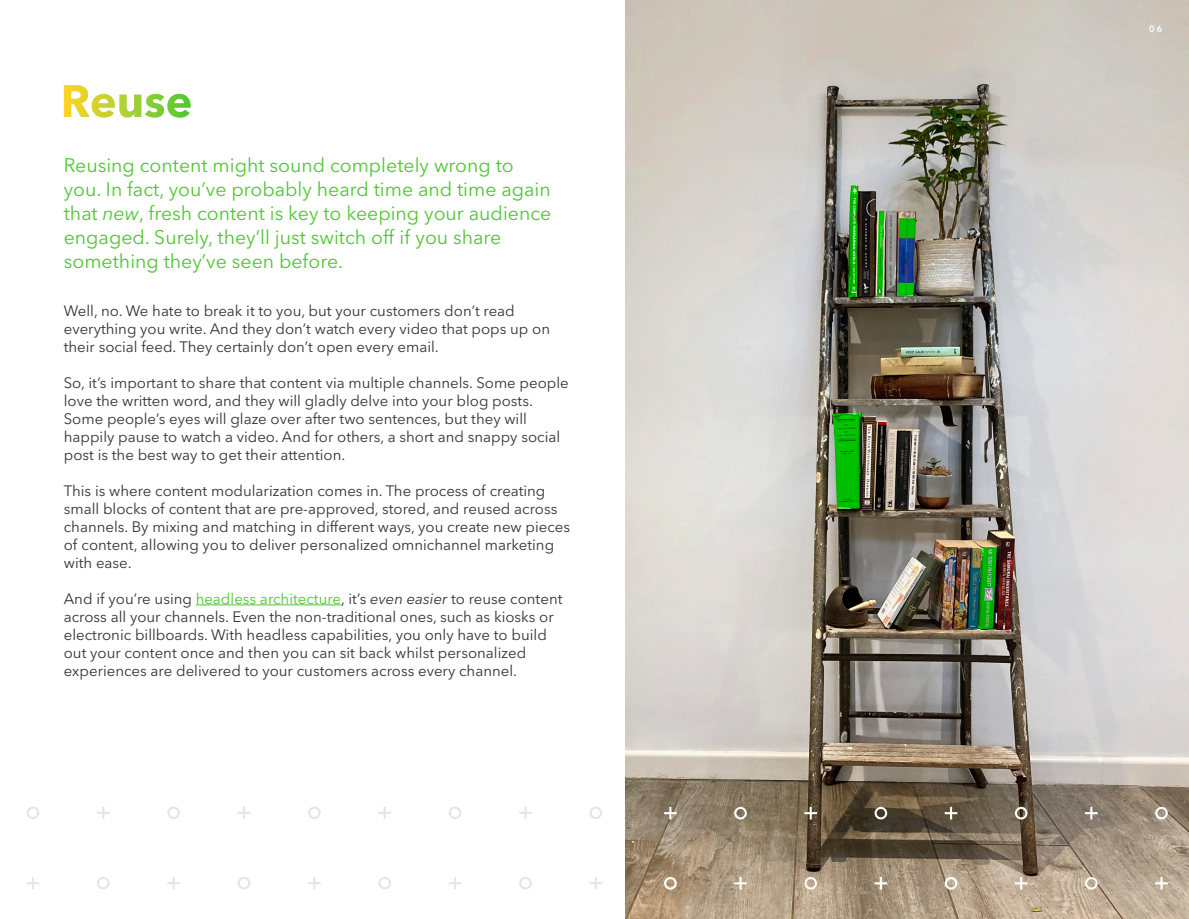
<style>
.page{position:relative;width:1189px;height:919px;background:#fff}
.page>*{position:absolute;margin:0;border:0;box-sizing:border-box;transform-origin:0 0}
.t1{font:19.5px/24px "Avenir Next LT Pro";color:#4ec731}
.t2{font:15px/18px "Avenir Next LT Pro";color:#333}
.t3{font:600 9px "Avenir Next LT Pro";color:#fff}
.s1{font-style:italic}
.s2{color:#4ec731}
</style>
<div class="page">
<img style="left:625px;top:0;width:563px;height:918px">
<hr style="left:196px;top:604px;width:145px;height:1px;background:#4ec731">
<svg style="left:664px;top:876px;width:12px;height:13px"></svg>
<svg style="left:664px;top:806px;width:12px;height:13px"></svg>
<svg style="left:734px;top:806px;width:13px;height:13px"></svg>
<svg style="left:804px;top:876px;width:13px;height:13px"></svg>
<svg style="left:944px;top:876px;width:13px;height:13px"></svg>
<svg style="left:1085px;top:876px;width:12px;height:13px"></svg>
<svg style="left:874px;top:806px;width:13px;height:13px"></svg>
<svg style="left:1014px;top:806px;width:13px;height:13px"></svg>
<svg style="left:734px;top:876px;width:13px;height:13px"></svg>
<svg style="left:874px;top:876px;width:13px;height:13px"></svg>
<svg style="left:1014px;top:876px;width:13px;height:13px"></svg>
<svg style="left:804px;top:806px;width:13px;height:13px"></svg>
<svg style="left:944px;top:806px;width:13px;height:13px"></svg>
<svg style="left:1085px;top:806px;width:12px;height:13px"></svg>
<svg style="left:1155px;top:806px;width:12px;height:13px"></svg>
<svg style="left:1155px;top:876px;width:12px;height:13px"></svg>
<svg style="left:97px;top:877px;width:13px;height:12px"></svg>
<svg style="left:238px;top:877px;width:12px;height:12px"></svg>
<svg style="left:27px;top:806px;width:12px;height:13px"></svg>
<svg style="left:167px;top:806px;width:13px;height:13px"></svg>
<svg style="left:27px;top:877px;width:12px;height:12px"></svg>
<svg style="left:167px;top:877px;width:13px;height:12px"></svg>
<svg style="left:97px;top:806px;width:13px;height:13px"></svg>
<svg style="left:238px;top:806px;width:12px;height:13px"></svg>
<svg style="left:378px;top:877px;width:13px;height:12px"></svg>
<svg style="left:519px;top:877px;width:13px;height:12px"></svg>
<svg style="left:308px;top:806px;width:13px;height:13px"></svg>
<svg style="left:449px;top:806px;width:12px;height:13px"></svg>
<svg style="left:589px;top:806px;width:13px;height:13px"></svg>
<svg style="left:308px;top:877px;width:13px;height:12px"></svg>
<svg style="left:449px;top:877px;width:12px;height:12px"></svg>
<svg style="left:589px;top:877px;width:13px;height:12px"></svg>
<svg style="left:378px;top:806px;width:13px;height:13px"></svg>
<svg style="left:519px;top:806px;width:13px;height:13px"></svg>
<svg style="left:64px;top:85px;width:127px;height:33px"></svg>
<p class="t1" style="left:64px;top:153px;width:489px">Reusing content might sound completely wrong to you. In fact, you’ve probably heard time and time again that <span class="s1">new</span>, fresh content is key to keeping your audience engaged. Surely, they’ll just switch off if you share something they’ve seen before.</p>
<p class="t2" style="left:64px;top:301px;width:488px">Well, no. We hate to break it to you, but your customers don’t read everything you write. And they don’t watch every video that pops up on their social feed. They certainly don’t open every email.</p>
<p class="t2" style="left:64px;top:373px;width:506px">So, it’s important to share that content via multiple channels. Some people love the written word, and they will gladly delve into your blog posts.<br>Some people’s eyes will glaze over after two sentences, but they will happily pause to watch a video. And for others, a short and snappy social post is the best way to get their attention.</p>
<p class="t2" style="left:64px;top:481px;width:508px">This is where content modularization comes in. The process of creating small blocks of content that are pre-approved, stored, and reused across channels. By mixing and matching in different ways, you create new pieces of content, allowing you to deliver personalized omnichannel marketing with ease.</p>
<p class="t2" style="left:64px;top:589px;width:500px">And if you’re using <span class="s2">headless architecture</span>, it’s <span class="s1">even easier</span> to reuse content across all your channels. Even the non-traditional ones, such as kiosks or electronic billboards. With headless capabilities, you only have to build out your content once and then you can sit back whilst personalized experiences are delivered to your customers across every channel.</p>
<p class="t3" style="left:1148px;top:24px;width:15px">06</p>
</div>
